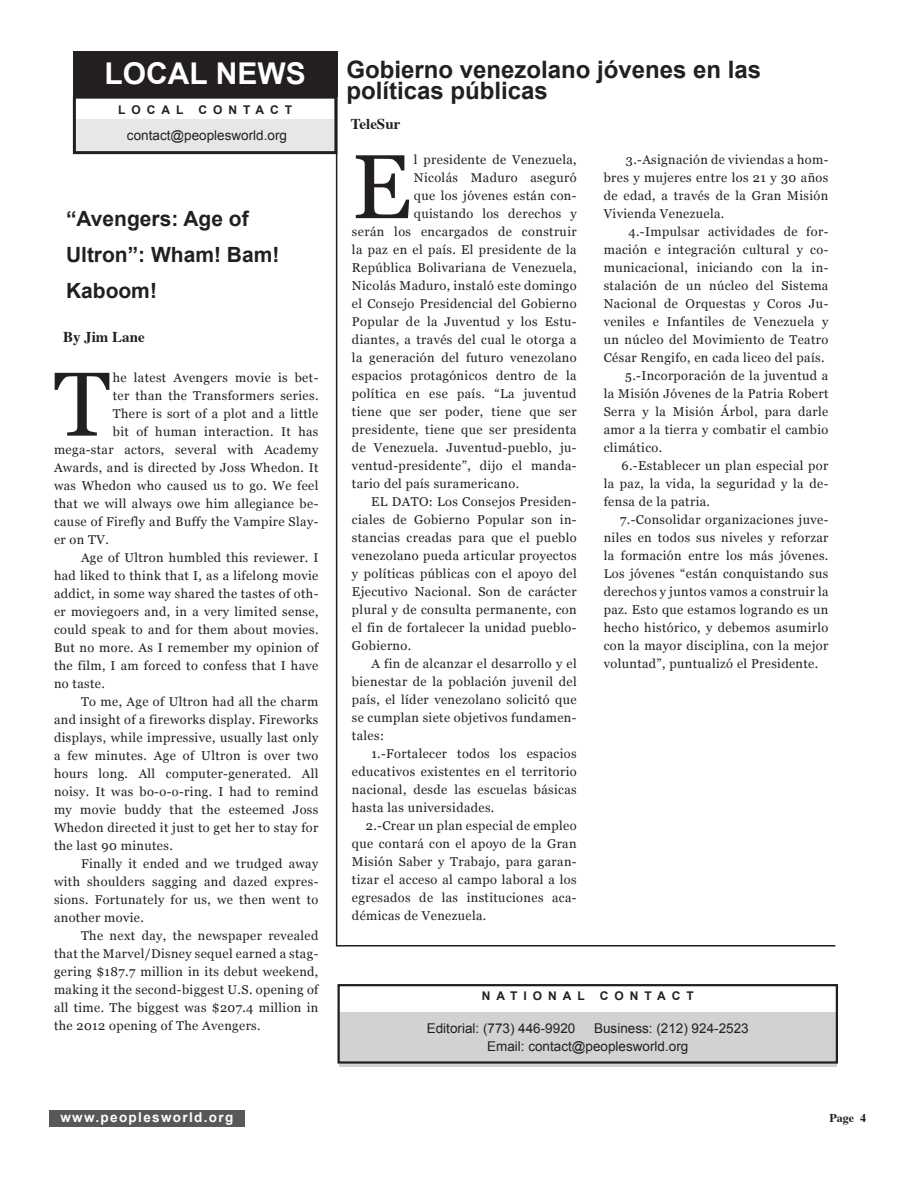
<style>
.page{position:relative;width:918px;height:1188px;background:#fff}
.page>*{position:absolute;margin:0;border:0;box-sizing:border-box;transform-origin:0 0}
.caps_paragraph{font:90.75px "Georgia";color:#231f20}
.t1{font:700 30px "Arial";color:#fff}
.title_arial-small{font:700 24px "Arial";color:#231f20}
.title_arial-small-2{font:700 21px/36px "Arial";color:#231f20}
.by_line{font:700 15px "Times";color:#231f20}
.t2{font:13.5px/18px "Arial";color:#231f20}
.t3{font:700 13.5px "Arial";letter-spacing:.1em;color:#fff}
.body-text{font:12.75px/18px "Georgia";letter-spacing:.03em;color:#231f20;text-align:justify}
.caps_paragraph-2{font:12.75px "Georgia";letter-spacing:.03em;color:#231f20}
.quote{font:700 12px "Arial";letter-spacing:.5em;color:#231f20}
.by_line-2{font:700 12px "Times";color:#231f20}
</style>
<div class="page">
<hr style="left:336px;top:81px;width:1px;height:864px;background:#231f20">
<hr style="left:336px;top:945px;width:499px;height:2px;background:#231f20">
<div style="left:73px;top:51px;width:264px;height:45px;background:#231f20"></div>
<div style="left:49px;top:1110px;width:196px;height:17px;background:#57585a"></div>
<div style="left:76px;top:119px;width:258px;height:34px;background:#e6e7e9"></div>
<div style="left:73px;top:96px;width:264px;height:58px;border:3px solid #231f20"></div>
<div style="left:339px;top:1012px;width:498px;height:54px;background:#d1d2d4"></div>
<div style="left:338px;top:984px;width:500px;height:80px;border:2px solid #231f20"></div>
<p class="t1" style="left:105px;top:53px;width:203px">LOCAL NEWS</p>
<p class="quote" style="left:118px;top:102px;width:67px">LOCAL</p>
<p class="quote" style="left:198px;top:102px;width:95px">CONTACT</p>
<p class="t2" style="left:127px;top:126px;width:162px">contact@peoplesworld.org</p>
<p class="title_arial-small-2" style="left:66px;top:201px;width:184px">“Avengers: Age of</p>
<p class="title_arial-small-2" style="left:66px;top:237px;width:215px">Ultron”: Wham! Bam!<br>Kaboom!</p>
<p class="by_line" style="left:63px;top:322px;width:83px">By Jim Lane</p>
<p class="caps_paragraph" style="left:54px;top:349px;width:58px">T</p>
<p class="caps_paragraph-2" style="left:113px;top:370px;width:207px">he latest Avengers movie is bet-</p>
<p class="caps_paragraph-2" style="left:113px;top:388px;width:207px">ter than the Transformers series.</p>
<p class="caps_paragraph-2" style="left:113px;top:406px;width:207px">There is sort of a plot and a little</p>
<p class="caps_paragraph-2" style="left:113px;top:424px;width:207px">bit of human interaction. It has</p>
<p class="caps_paragraph-2" style="left:54px;top:442px;width:266px">mega-star actors, several with Academy</p>
<p class="caps_paragraph-2" style="left:54px;top:460px;width:266px">Awards, and is directed by Joss Whedon. It</p>
<p class="caps_paragraph-2" style="left:54px;top:478px;width:266px">was Whedon who caused us to go. We feel</p>
<p class="caps_paragraph-2" style="left:54px;top:496px;width:266px">that we will always owe him allegiance be-</p>
<p class="caps_paragraph-2" style="left:54px;top:514px;width:266px">cause of Firefly and Buffy the Vampire Slay-</p>
<p class="caps_paragraph-2" style="left:54px;top:532px;width:56px">er on TV.</p>
<p class="body-text" style="left:54px;top:549px;width:266px;text-indent:27px">Age of Ultron humbled this reviewer. I had liked to think that I, as a lifelong movie addict, in some way shared the tastes of oth&shy;er moviegoers and, in a very limited sense, could speak to and for them about movies.<br>But no more. As I remember my opinion of the film, I am forced to confess that I have no taste.</p>
<p class="body-text" style="left:54px;top:693px;width:266px;text-indent:27px">To me, Age of Ultron had all the charm and insight of a fireworks display. Fireworks displays, while impressive, usually last only a few minutes. Age of Ultron is over two hours long. All computer-generated. All noisy. It was bo-o-o-ring. I had to remind my movie buddy that the esteemed Joss Whedon directed it just to get her to stay for the last 90 minutes.</p>
<p class="body-text" style="left:54px;top:855px;width:266px;text-indent:27px">Finally it ended and we trudged away with shoulders sagging and dazed expres&shy;sions. Fortunately for us, we then went to another movie.</p>
<p class="body-text" style="left:54px;top:927px;width:266px;text-indent:27px">The next day, the newspaper revealed that the Marvel/Disney sequel earned a stag&shy;gering $187.7 million in its debut weekend, making it the second-biggest U.S. opening of all time. The biggest was $207.4 million in the 2012 opening of The Avengers.</p>
<p class="t3" style="left:60px;top:1109px;width:174px">www.peoplesworld.org</p>
<p class="title_arial-small" style="left:346px;top:54px;width:416px">Gobierno venezolano jóvenes en las</p>
<p class="title_arial-small" style="left:346px;top:75px;width:203px">políticas públicas</p>
<p class="by_line" style="left:351px;top:109px;width:51px">TeleSur</p>
<p class="caps_paragraph" style="left:352px;top:132px;width:61px">E</p>
<p class="caps_paragraph-2" style="left:414px;top:152px;width:164px">l presidente de Venezuela,</p>
<p class="caps_paragraph-2" style="left:414px;top:170px;width:164px">Nicolás Maduro aseguró</p>
<p class="caps_paragraph-2" style="left:414px;top:188px;width:164px">que los jóvenes están con-</p>
<p class="caps_paragraph-2" style="left:414px;top:206px;width:164px">quistando los derechos y</p>
<p class="caps_paragraph-2" style="left:352px;top:224px;width:226px">serán los encargados de construir</p>
<p class="caps_paragraph-2" style="left:352px;top:242px;width:226px">la paz en el país. El presidente de la</p>
<p class="caps_paragraph-2" style="left:352px;top:260px;width:226px">República Bolivariana de Venezuela,</p>
<p class="caps_paragraph-2" style="left:352px;top:278px;width:226px">Nicolás Maduro, instaló este domingo</p>
<p class="caps_paragraph-2" style="left:352px;top:296px;width:226px">el Consejo Presidencial del Gobierno</p>
<p class="caps_paragraph-2" style="left:352px;top:314px;width:226px">Popular de la Juventud y los Estu-</p>
<p class="caps_paragraph-2" style="left:352px;top:332px;width:226px">diantes, a través del cual le otorga a</p>
<p class="caps_paragraph-2" style="left:352px;top:350px;width:226px">la generación del futuro venezolano</p>
<p class="caps_paragraph-2" style="left:352px;top:368px;width:226px">espacios protagónicos dentro de la</p>
<p class="caps_paragraph-2" style="left:352px;top:386px;width:226px">política en ese país. “La juventud</p>
<p class="caps_paragraph-2" style="left:352px;top:404px;width:226px">tiene que ser poder, tiene que ser</p>
<p class="caps_paragraph-2" style="left:352px;top:422px;width:226px">presidente, tiene que ser presidenta</p>
<p class="caps_paragraph-2" style="left:352px;top:440px;width:226px">de Venezuela. Juventud-pueblo, ju-</p>
<p class="caps_paragraph-2" style="left:352px;top:458px;width:226px">ventud-presidente”, dijo el manda-</p>
<p class="caps_paragraph-2" style="left:352px;top:476px;width:169px">tario del país suramericano.</p>
<p class="body-text" style="left:352px;top:493px;width:226px;text-indent:19px">EL DATO: Los Consejos Presiden&shy;ciales de Gobierno Popular son in&shy;stancias creadas para que el pueblo venezolano pueda articular proyectos y políticas públicas con el apoyo del Ejecutivo Nacional. Son de carácter plural y de consulta permanente, con el fin de fortalecer la unidad pueblo-Gobierno.</p>
<p class="body-text" style="left:352px;top:655px;width:226px;text-indent:19px">A fin de alcanzar el desarrollo y el bienestar de la población juvenil del país, el líder venezolano solicitó que se cumplan siete objetivos fundamen&shy;tales:</p>
<p class="body-text" style="left:352px;top:745px;width:226px;text-indent:19px">1.-Fortalecer todos los espacios educativos existentes en el territorio nacional, desde las escuelas básicas hasta las universidades.</p>
<p class="body-text" style="left:352px;top:817px;width:226px;text-indent:14px">2.-Crear un plan especial de empleo que contará con el apoyo de la Gran Misión Saber y Trabajo, para garan&shy;tizar el acceso al campo laboral a los egresados de las instituciones aca&shy;démicas de Venezuela.</p>
<p class="body-text" style="left:604px;top:151px;width:226px;text-indent:22px">3.-Asignación de viviendas a hom&shy;bres y mujeres entre los 21 y 30 años de edad, a través de la Gran Misión Vivienda Venezuela.</p>
<p class="body-text" style="left:604px;top:223px;width:226px;text-indent:25px">4.-Impulsar actividades de for&shy;mación e integración cultural y co&shy;municacional, iniciando con la in&shy;stalación de un núcleo del Sistema Nacional de Orquestas y Coros Ju&shy;veniles e Infantiles de Venezuela y un núcleo del Movimiento de Teatro César Rengifo, en cada liceo del país.</p>
<p class="body-text" style="left:604px;top:367px;width:226px;text-indent:22px">5.-Incorporación de la juventud a la Misión Jóvenes de la Patria Robert Serra y la Misión Árbol, para darle amor a la tierra y combatir el cambio climático.</p>
<p class="body-text" style="left:604px;top:457px;width:226px;text-indent:18px">6.-Establecer un plan especial por la paz, la vida, la seguridad y la de&shy;fensa de la patria.</p>
<p class="body-text" style="left:604px;top:511px;width:226px;text-indent:16px">7.-Consolidar organizaciones juve&shy;niles en todos sus niveles y reforzar la formación entre los más jóvenes.<br>Los jóvenes “están conquistando sus derechos y juntos vamos a construir la paz. Esto que estamos logrando es un hecho histórico, y debemos asumirlo con la mayor disciplina, con la mejor voluntad”, puntualizó el Presidente.</p>
<p class="quote" style="left:482px;top:988px;width:105px">NATIONAL</p>
<p class="quote" style="left:600px;top:988px;width:95px">CONTACT</p>
<p class="t2" style="left:427px;top:1019px;width:150px">Editorial: (773) 446-9920</p>
<p class="t2" style="left:487px;top:1019px;width:263px;text-indent:107px">Business: (212) 924-2523<br>Email: contact@peoplesworld.org</p>
<p class="by_line-2" style="left:829px;top:1106px;width:38px">Page 4</p>
</div>
